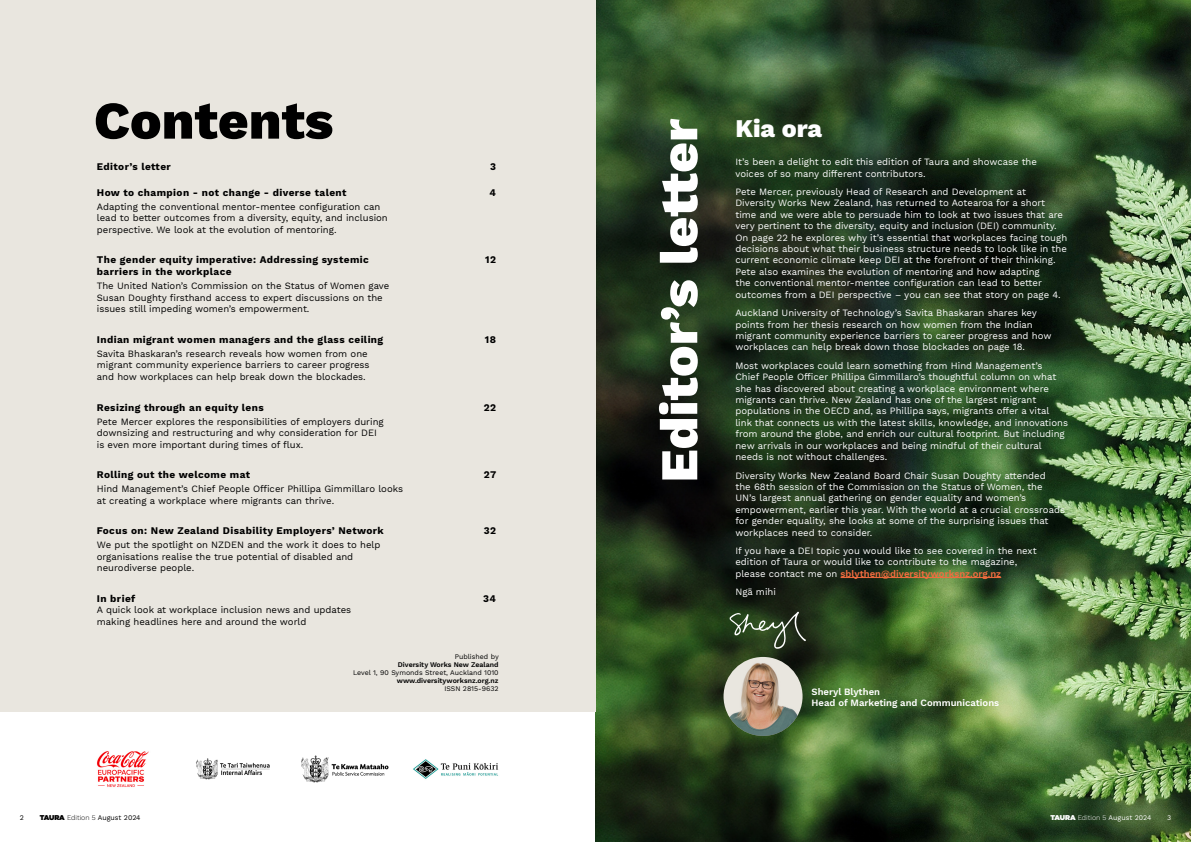
<style>
.page{position:relative;width:1191px;height:842px;background:#fff}
.page>*{position:absolute;margin:0;border:0;box-sizing:border-box;transform-origin:0 0}
.t1{font:800 53px "Work Sans";color:#fff}
.t2{font:800 53px "Work Sans";color:#000}
.t3{font:800 25px "Work Sans";color:#fff}
.t4{font:700 10px "Work Sans";letter-spacing:.04em;color:#000}
.t5{font:9.5px/11.4px "Work Sans";color:#fff}
.t6{font:9.5px/11.4px "Work Sans";color:#000}
.t7{font:600 9.5px/11.4px "Work Sans";color:#fff}
.t8{font:7px "Work Sans";color:#000}
.t9{font:600 7px "Work Sans";color:#000}
.t10{font:7px "Work Sans";color:#fff}
.s1{font-weight:600;color:#f36c3f}
.s2{font-family:"Gotham";font-weight:900}
.s3{font-weight:300}
</style>
<div class="page">
<img style="left:595px;top:0;width:596px;height:842px">
<div style="left:0;top:0;width:595px;height:711px;background:#e9e6df"></div>
<img style="left:97px;top:751px;width:52px;height:36px">
<img style="left:196px;top:758px;width:74px;height:22px">
<img style="left:413px;top:759px;width:86px;height:20px">
<img style="left:301px;top:755px;width:88px;height:28px">
<img style="left:723px;top:657px;width:79px;height:79px">
<svg style="left:729px;top:611px;width:77px;height:38px;background:#3d4f34"></svg>
<hr style="left:840px;top:577px;width:161px;height:1px;background:#f36c3f">
<h1 class="t2" style="left:94px;top:90px;width:241px">Contents</h1>
<p class="t4" style="left:97px;top:160px;width:75px">Editor’s letter</p>
<p class="t4" style="left:490px;top:160px;width:7px">3</p>
<p class="t4" style="left:97px;top:186px;width:251px">How to champion - not change - diverse talent</p>
<p class="t4" style="left:489px;top:186px;width:8px">4</p>
<p class="t6" style="left:97px;top:201px;width:292px">Adapting the conventional mentor-mentee configuration can lead to better outcomes from a diversity, equity, and inclusion perspective. We look at the evolution of mentoring.</p>
<p class="t4" style="left:97px;top:254px;width:273px">The gender equity imperative: Addressing systemic</p>
<p class="t4" style="left:485px;top:254px;width:12px">12</p>
<p class="t4" style="left:97px;top:266px;width:136px">barriers in the workplace</p>
<p class="t6" style="left:97px;top:281px;width:294px">The United Nation’s Commission on the Status of Women gave<br>Susan Doughty firsthand access to expert discussions on the issues still impeding women’s empowerment.</p>
<p class="t4" style="left:97px;top:333px;width:288px">Indian migrant women managers and the glass ceiling</p>
<p class="t4" style="left:485px;top:333px;width:13px">18</p>
<p class="t6" style="left:97px;top:348px;width:274px;line-height:11.7px">Savita Bhaskaran’s research reveals how women from one migrant community experience barriers to career progress and how workplaces can help break down the blockades.</p>
<p class="t4" style="left:97px;top:401px;width:168px">Resizing through an equity lens</p>
<p class="t4" style="left:484px;top:401px;width:14px">22</p>
<p class="t6" style="left:97px;top:416px;width:288px">Pete Mercer explores the responsibilities of employers during downsizing and restructuring and why consideration for DEI is even more important during times of flux.</p>
<p class="t4" style="left:97px;top:469px;width:155px">Rolling out the welcome mat</p>
<p class="t4" style="left:484px;top:469px;width:14px">27</p>
<p class="t6" style="left:97px;top:484px;width:308px">Hind Management’s Chief People Officer Phillipa Gimmillaro looks at creating a workplace where migrants can thrive.</p>
<p class="t4" style="left:97px;top:525px;width:288px">Focus on: New Zealand Disability Employers’ Network</p>
<p class="t4" style="left:484px;top:525px;width:14px">32</p>
<p class="t6" style="left:97px;top:540px;width:285px">We put the spotlight on NZDEN and the work it does to help organisations realise the true potential of disabled and neurodiverse people.</p>
<p class="t4" style="left:97px;top:592px;width:40px">In brief</p>
<p class="t4" style="left:483px;top:592px;width:14px">34</p>
<p class="t6" style="left:97px;top:605px;width:256px">A quick look at workplace inclusion news and updates making headlines here and around the world</p>
<p class="t8" style="left:455px;top:652px;width:45px">Published by</p>
<p class="t9" style="left:398px;top:660px;width:102px">Diversity Works New Zealand</p>
<p class="t8" style="left:353px;top:668px;width:147px">Level 1, 90 Symonds Street, Auckland 1010</p>
<p class="t9" style="left:397px;top:676px;width:103px">www.diversityworksnz.org.nz</p>
<p class="t8" style="left:444px;top:684px;width:56px">ISSN 2815-9632</p>
<h1 class="t1" style="left:648px;top:483px;width:365px;rotate:-90deg">Editor’s letter</h1>
<h2 class="t3" style="left:735px;top:114px;width:88px">Kia ora</h2>
<p class="t5" style="left:735px;top:157px;width:303px">It’s been a delight to edit this edition of Taura and showcase the voices of so many different contributors.</p>
<p class="t5" style="left:735px;top:187px;width:333px">Pete Mercer, previously Head of Research and Development at Diversity Works New Zealand, has returned to Aotearoa for a short time and we were able to persuade him to look at two issues that are very pertinent to the diversity, equity and inclusion (DEI) community.<br>On page 22 he explores why it’s essential that workplaces facing tough decisions about what their business structure needs to look like in the current economic climate keep DEI at the forefront of their thinking.<br>Pete also examines the evolution of mentoring and how adapting<br>the conventional mentor-mentee configuration can lead to better outcomes from a DEI perspective – you can see that story on page 4.</p>
<p class="t5" style="left:735px;top:308px;width:317px">Auckland University of Technology’s Savita Bhaskaran shares key points from her thesis research on how women from the Indian migrant community experience barriers to career progress and how workplaces can help break down those blockades on page 18.</p>
<p class="t5" style="left:735px;top:360px;width:334px">Most workplaces could learn something from Hind Management’s Chief People Officer Phillipa Gimmillaro’s thoughtful column on what she has discovered about creating a workplace environment where migrants can thrive. New Zealand has one of the largest migrant populations in the OECD and, as Phillipa says, migrants offer a vital link that connects us with the latest skills, knowledge, and innovations from around the globe, and enrich our cultural footprint. But including new arrivals in our workplaces and being mindful of their cultural needs is not without challenges.</p>
<p class="t5" style="left:735px;top:470px;width:331px">Diversity Works New Zealand Board Chair Susan Doughty attended<br>the 68th session of the Commission on the Status of Women, the UN’s largest annual gathering on gender equality and women’s empowerment, earlier this year. With the world at a crucial crossroads for gender equality, she looks at some of the surprising issues that workplaces need to consider.</p>
<p class="t5" style="left:735px;top:545px;width:303px">If you have a DEI topic you would like to see covered in the next edition of Taura or would like to contribute to the magazine, please contact me on <span class="s1">sblythen@diversityworksnz.org.nz</span></p>
<p class="t5" style="left:735px;top:587px;width:42px">Ngā mihi</p>
<p class="t7" style="left:811px;top:686px;width:189px">Sheryl Blythen<br>Head of Marketing and Communications</p>
<p class="t8" style="left:20px;top:813px;width:6px">2</p>
<p class="t8" style="left:40px;top:813px;width:102px"><span class="s2">TAURA</span> <span class="s3">Edition 5</span> August 2024</p>
<p class="t10" style="left:1050px;top:813px;width:102px"><span class="s2">TAURA</span> <span class="s3">Edition 5</span> August 2024</p>
<p class="t10" style="left:1167px;top:813px;width:6px">3</p>
</div>
